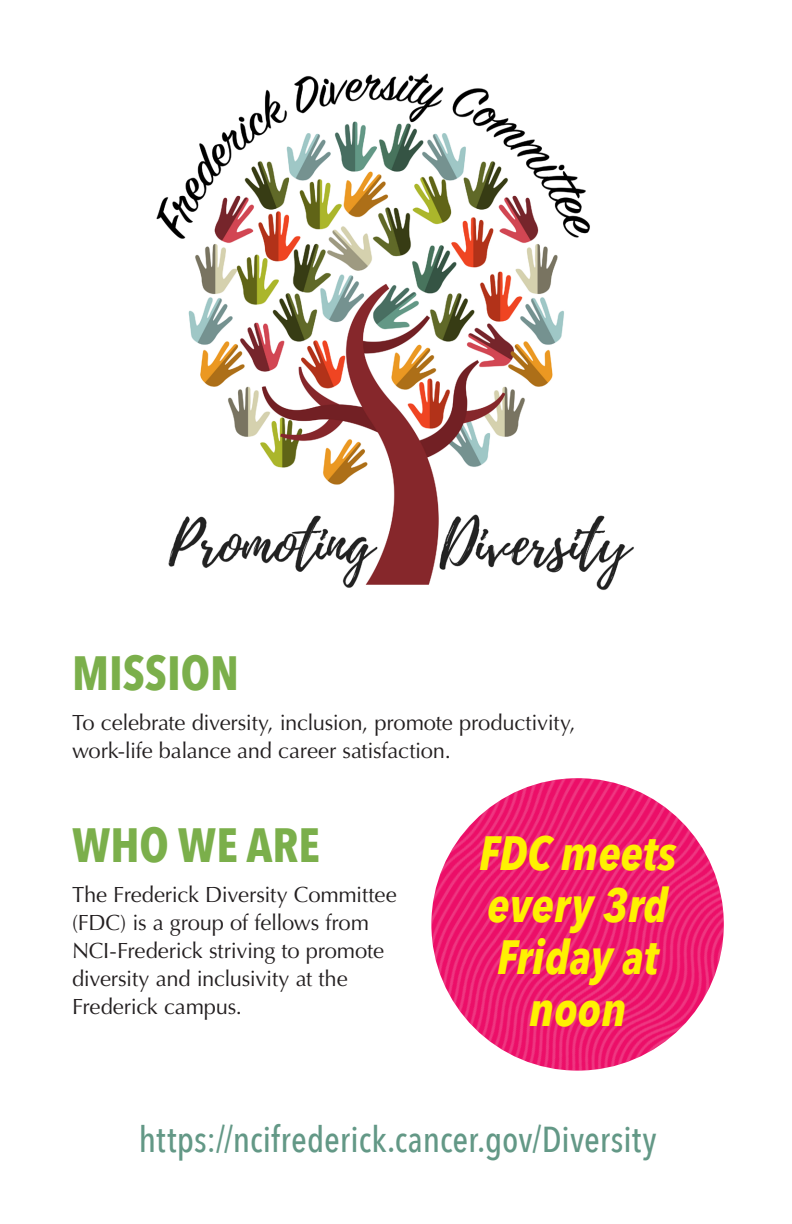
<style>
.page{position:relative;width:792px;height:1224px;background:#fff}
.page>*{position:absolute;margin:0;border:0;box-sizing:border-box;transform-origin:0 0}
.t1{font:italic 700 48px/52px "Avenir Next Condensed";color:#fff101;text-align:center}
.t2{font:700 48px "Avenir Next Condensed";color:#7baf4b}
.t3{font:500 36px "Avenir Next Condensed";color:#639886}
.BodyText{font:22px/28px "Optima";letter-spacing:-.01em;color:#231f20}
</style>
<div class="page">
<img style="left:156px;top:73px;width:478px;height:517px">
<img style="left:431px;top:778px;width:293px;height:293px">
<h1 class="t2" style="left:72px;top:643px;width:169px">MISSION</h1>
<p class="BodyText" style="left:72px;top:708px;width:505px">To celebrate diversity, inclusion, promote productivity, work-life balance and career satisfaction.</p>
<h1 class="t2" style="left:72px;top:816px;width:250px">WHO WE ARE</h1>
<p class="BodyText" style="left:72px;top:881px;width:326px">The Frederick Diversity Committee (FDC) is a group of fellows from<br>NCI-Frederick striving to promote diversity and inclusivity at the<br>Frederick campus.</p>
<h1 class="t1" style="left:479px;top:827px;width:199px">FDC meets every 3rd<br>Friday at noon</h1>
<h1 class="t3" style="left:139px;top:1118px;width:519px">https://ncifrederick.cancer.gov/Diversity</h1>
</div>
